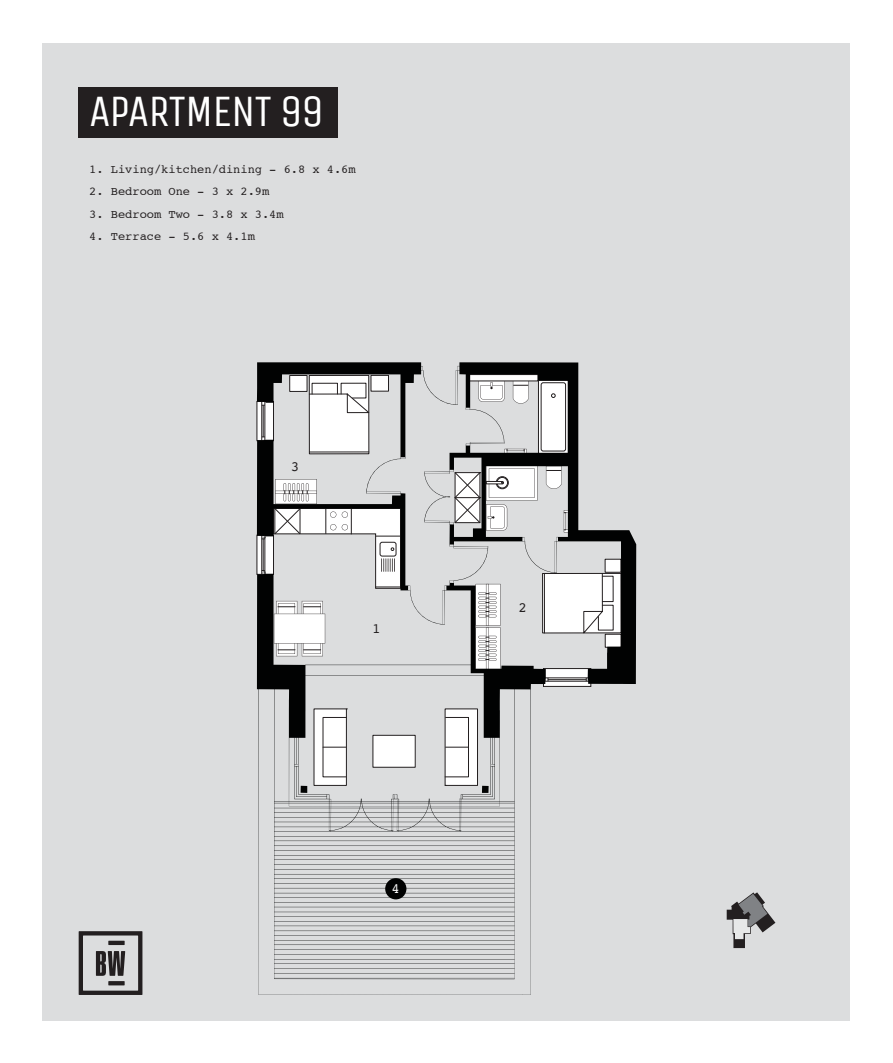
<style>
.page{position:relative;width:893px;height:1063px;background:#fff}
.page>*{position:absolute;margin:0;border:0;box-sizing:border-box;transform-origin:0 0}
.t1{font:45px "Unica One";letter-spacing:-.03em;color:#fff}
.t2{font:14.1px "Courier";color:#231f20}
.t3{font:14.1px "Courier";color:#fff}
.t4{font:12px "Courier";color:#231f20}
</style>
<div class="page">
<div style="left:43px;top:43px;width:807px;height:977px;background:#dcddde"></div>
<svg style="left:79px;top:931px;width:63px;height:64px"></svg>
<svg style="left:257px;top:362px;width:379px;height:633px"></svg>
<svg style="left:455px;top:466px;width:82px;height:65px"></svg>
<div style="left:385px;top:878px;width:21px;height:21px;background:#010202;border-radius:50%"></div>
<svg style="left:727px;top:892px;width:48px;height:56px"></svg>
<div style="left:79px;top:87px;width:259px;height:51px;background:#231f20"></div>
<h1 class="t1" style="left:89px;top:85px;width:237px">APARTMENT 99</h1>
<p class="t4" style="left:89px;top:164px;width:268px">1. Living/kitchen/dining - 6.8 x 4.6m</p>
<p class="t4" style="left:89px;top:186px;width:182px">2. Bedroom One - 3 x 2.9m</p>
<p class="t4" style="left:89px;top:209px;width:196px">3. Bedroom Two - 3.8 x 3.4m</p>
<p class="t4" style="left:89px;top:231px;width:167px">4. Terrace - 5.6 x 4.1m</p>
<p class="t2" style="left:291px;top:461px;width:10px">3</p>
<p class="t2" style="left:372px;top:623px;width:10px">1</p>
<p class="t3" style="left:391px;top:883px;width:10px">4</p>
<p class="t2" style="left:519px;top:602px;width:10px">2</p>
</div>
